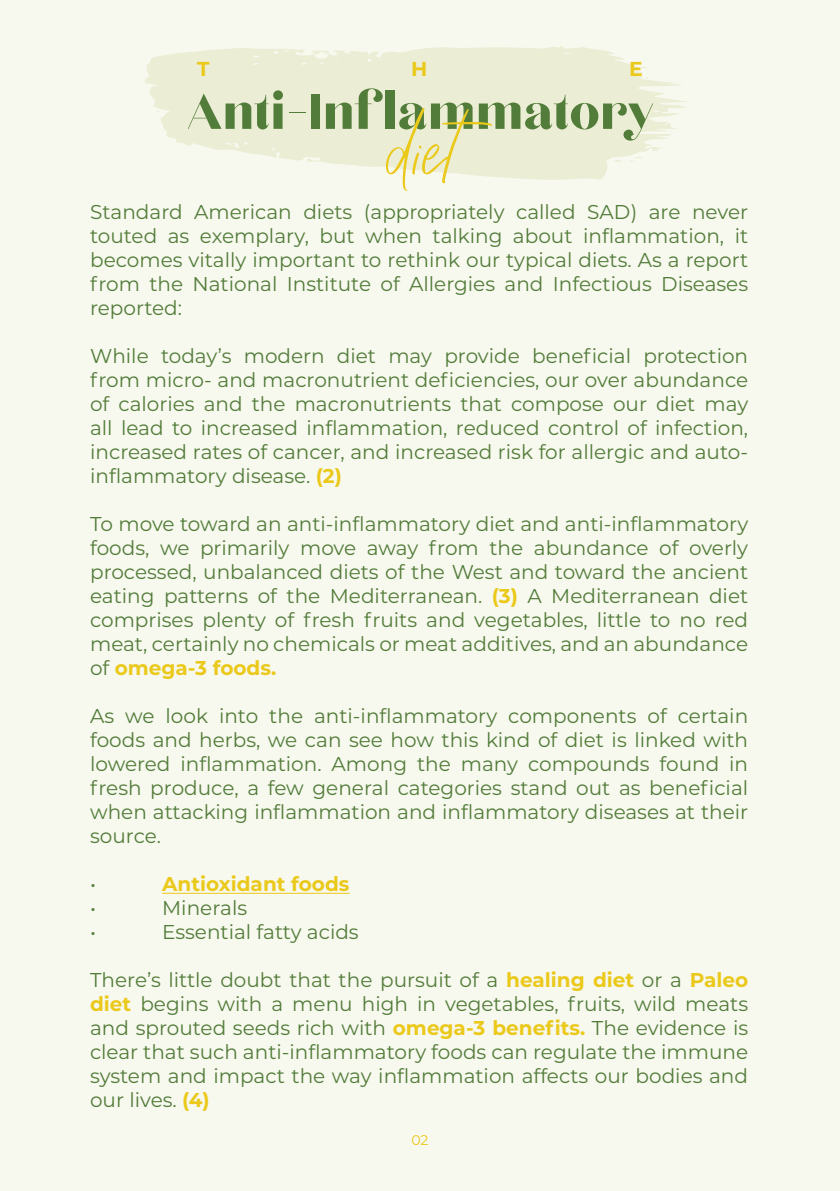
<style>
.page{position:relative;width:840px;height:1191px;background:#fff}
.page>*{position:absolute;margin:0;border:0;box-sizing:border-box;transform-origin:0 0}
.t1{font:62px "Chloe";color:#527c39}
.t2{font:60.4px "Monique Script";color:#ebc91b}
.t3{font:700 20.2px "Montserrat";color:#ebc91b}
.t4{font:20px/24px "Montserrat";color:#527c39;text-align:justify}
.t5{font:700 20px "Montserrat";color:#ebc91b}
.t6{font:14px "Montserrat";color:#ebc91b}
.s1{font-weight:700;color:#ebc91b}
</style>
<div class="page">
<div style="left:0;top:0;width:839px;height:1191px;background:#f7f8ee"></div>
<svg style="left:145px;top:46px;width:543px;height:134px;fill:#ebedd4"></svg>
<svg style="left:311px;top:50px;width:19px;height:5px"></svg>
<svg style="left:628px;top:156px;width:14px;height:6px"></svg>
<svg style="left:230px;top:143px;width:5px;height:3px"></svg>
<hr style="left:162px;top:892px;width:187px;height:1px;background:#ebc91b">
<p class="t3" style="left:197px;top:55px;width:14px">T</p>
<p class="t3" style="left:411px;top:55px;width:18px">H</p>
<p class="t3" style="left:628px;top:55px;width:15px">E</p>
<p class="t1" style="left:187px;top:79px;width:467px">Anti-Inflammatory</p>
<p class="t2" style="left:384px;top:118px;width:112px">diet</p>
<p class="t4" style="left:90px;top:199px;width:659px">Standard American diets (appropriately called SAD) are never touted as exemplary, but when talking about inflammation, it becomes vitally important to rethink our typical diets. As a report from the National Institute of Allergies and Infectious Diseases reported:</p>
<p class="t4" style="left:90px;top:343px;width:659px">While today’s modern diet may provide beneficial protection from micro- and macronutrient deficiencies, our over abundance of calories and the macronutrients that compose our diet may all lead to increased inflammation, reduced control of infection, increased rates of cancer, and increased risk for allergic and auto&shy;inflammatory disease. <span class="s1">(2)</span></p>
<p class="t4" style="left:90px;top:511px;width:659px">To move toward an anti-inflammatory diet and anti-inflammatory foods, we primarily move away from the abundance of overly processed, unbalanced diets of the West and toward the ancient eating patterns of the Mediterranean. <span class="s1">(3)</span> A Mediterranean diet comprises plenty of fresh fruits and vegetables, little to no red meat, certainly no chemicals or meat additives, and an abundance of <span class="s1">omega-3 foods.</span></p>
<p class="t4" style="left:90px;top:703px;width:659px">As we look into the anti-inflammatory components of certain foods and herbs, we can see how this kind of diet is linked with lowered inflammation. Among the many compounds found in fresh produce, a few general categories stand out as beneficial when attacking inflammation and inflammatory diseases at their source.</p>
<p class="t4" style="left:90px;top:871px;width:7px">•</p>
<p class="t5" style="left:162px;top:869px;width:189px">Antioxidant foods</p>
<p class="t4" style="left:90px;top:895px;width:7px">•</p>
<p class="t4" style="left:162px;top:895px;width:86px">Minerals</p>
<p class="t4" style="left:90px;top:919px;width:7px">•</p>
<p class="t4" style="left:162px;top:919px;width:198px">Essential fatty acids</p>
<p class="t4" style="left:90px;top:967px;width:659px">There’s little doubt that the pursuit of a <span class="s1">healing diet</span> or a <span class="s1">Paleo diet</span> begins with a menu high in vegetables, fruits, wild meats and sprouted seeds rich with <span class="s1">omega-3 benefits.</span> The evidence is clear that such anti-inflammatory foods can regulate the immune system and impact the way inflammation affects our bodies and our lives. <span class="s1">(4)</span></p>
<p class="t6" style="left:411px;top:1130px;width:19px">02</p>
</div>
